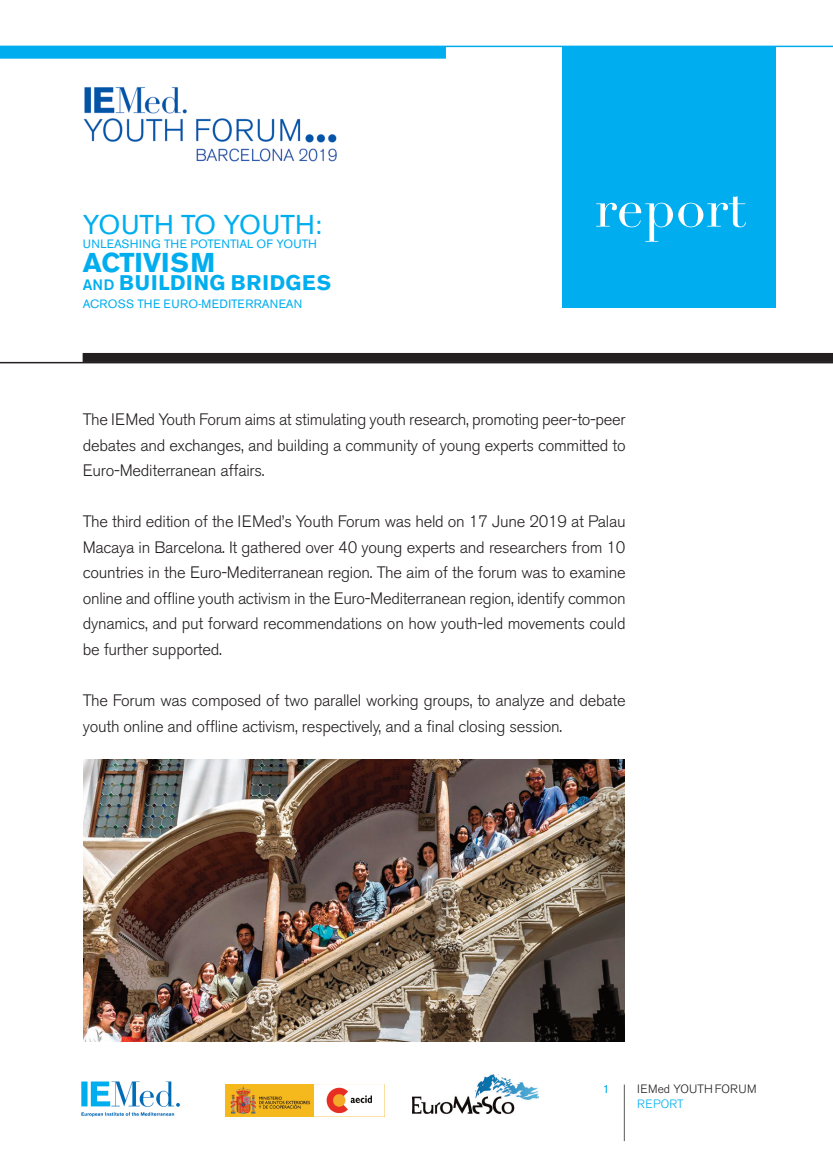
<style>
.page{position:relative;width:833px;height:1161px;background:#fff}
.page>*{position:absolute;margin:0;border:0;box-sizing:border-box;transform-origin:0 0}
.t1{font:54px "Didot LH";color:#fff}
.t2{font:27px "Akzidenz Grotesk BE";color:#00aeef}
.t3{font:700 27px "Akzidenz Grotesk BE";color:#00aeef}
.t4{font:700 21px "Akzidenz Grotesk BE";letter-spacing:.04em;color:#00aeef}
.t5{font:300 16.5px/25.5px "Akzidenz Grotesk BE";letter-spacing:-.015em;color:#231f20;text-align:justify}
.t6{font:12px "Akzidenz Grotesk BE";color:#00aeef}
.t7{font:12px "Akzidenz Grotesk BE";letter-spacing:.02em;color:#00aeef}
.t8{font:300 12px "Akzidenz Grotesk BE";letter-spacing:.01em;color:#231f20}
.t9{font:300 12px "Akzidenz Grotesk BE";letter-spacing:.02em;color:#00aeef}
.s1{font-weight:500;font-size:15px}
</style>
<div class="page">
<hr style="left:624px;top:1084px;width:1px;height:57px;background:#57585a">
<hr style="left:0;top:46px;width:833px;height:1px;background:#00aeef">
<div style="left:0;top:47px;width:446px;height:12px;background:#00aeef"></div>
<hr style="left:0;top:362px;width:833px;height:1px;background:#231f20">
<div style="left:83px;top:353px;width:750px;height:9px;background:#231f20"></div>
<img style="left:83px;top:759px;width:542px;height:282px">
<img style="left:83px;top:87px;width:254px;height:75px">
<div style="left:562px;top:46px;width:213px;height:262px;background:#00aeef"></div>
<img style="left:81px;top:1081px;width:99px;height:36px">
<img style="left:225px;top:1084px;width:159px;height:32px">
<img style="left:412px;top:1074px;width:127px;height:40px">
<h2 class="t2" style="left:83px;top:215px;width:241px">YOUTH TO YOUTH:</h2>
<p class="t6" style="left:83px;top:239px;width:236px">UNLEASHING THE POTENTIAL OF YOUTH</p>
<h2 class="t3" style="left:83px;top:252px;width:134px">ACTIVISM</h2>
<p class="t4" style="left:83px;top:274px;width:250px"><span class="s1">AND</span> BUILDING BRIDGES</p>
<p class="t7" style="left:83px;top:299px;width:221px">ACROSS THE EURO-MEDITERRANEAN</p>
<h1 class="t1" style="left:594px;top:188px;width:152px">report</h1>
<p class="t5" style="left:83px;top:408px;width:544px">The IEMed Youth Forum aims at stimulating youth research, promoting peer-to-peer debates and exchanges, and building a community of young experts committed to Euro-Mediterranean affairs.</p>
<p class="t5" style="left:83px;top:510px;width:544px">The third edition of the IEMed’s Youth Forum was held on 17 June 2019 at Palau Macaya in Barcelona. It gathered over 40 young experts and researchers from 10 countries in the Euro-Mediterranean region. The aim of the forum was to examine online and offline youth activism in the Euro-Mediterranean region, identify common dynamics, and put forward recommendations on how youth-led movements could be further supported.</p>
<p class="t5" style="left:83px;top:689px;width:544px">The Forum was composed of two parallel working groups, to analyze and debate youth online and offline activism, respectively, and a final closing session.</p>
<p class="t7" style="left:602px;top:1084px;width:8px">1</p>
<p class="t8" style="left:637px;top:1084px;width:121px">IEMed YOUTH FORUM</p>
<p class="t9" style="left:637px;top:1098px;width:48px">REPORT</p>
</div>
